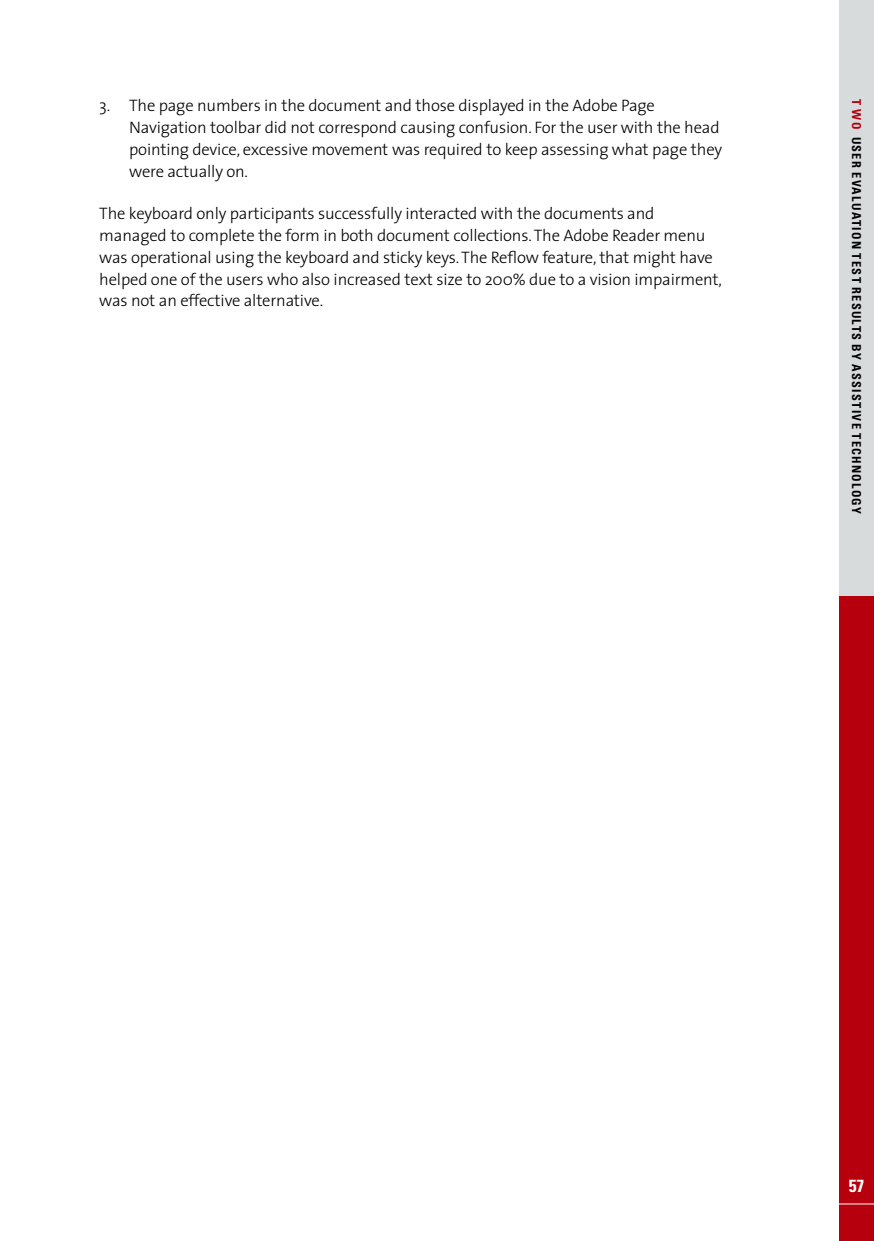
<style>
.page{position:relative;width:874px;height:1241px;background:#fff}
.page>*{position:absolute;margin:0;border:0;box-sizing:border-box;transform-origin:0 0}
.t1{font:700 condensed 17.5px "Univers";color:#fff}
.Body_text{font:300 16.62px/21.9px "The Sans";letter-spacing:-.01em;color:#000}
.t2{font:700 condensed 12.25px "Univers";letter-spacing:.11em;color:#000}
.s1{color:#b6000d}
</style>
<div class="page">
<div style="left:838px;top:595px;width:35px;height:645px;background:#b6000d"></div>
<div style="left:838px;top:0;width:35px;height:595px;background:#d8dbdc"></div>
<hr style="left:833px;top:1203px;width:40px;height:1px;background:#fff">
<p class="Body_text" style="left:129px;top:94px;width:594px;text-indent:-30px">3. The page numbers in the document and those displayed in the Adobe Page Navigation toolbar did not correspond causing confusion. For the user with the head pointing device, excessive movement was required to keep assessing what page they were actually on.</p>
<p class="Body_text" style="left:99px;top:202px;width:624px">The keyboard only participants successfully interacted with the documents and managed to complete the form in both document collections. The Adobe Reader menu was operational using the keyboard and sticky keys. The Reflow feature, that might have helped one of the users who also increased text size to 200% due to a vision impairment, was not an effective alternative.</p>
<p class="t2" style="left:863px;top:99px;width:97px;rotate:90deg"><span class="s1">T WO</span> User evalua</p>
<p class="t2" style="left:863px;top:220px;width:235px;rotate:90deg">tion test resul ts by Assistive Techn</p>
<p class="t2" style="left:863px;top:474px;width:41px;rotate:90deg">ology</p>
<p class="t1" style="left:848px;top:1174px;width:17px">57</p>
</div>
